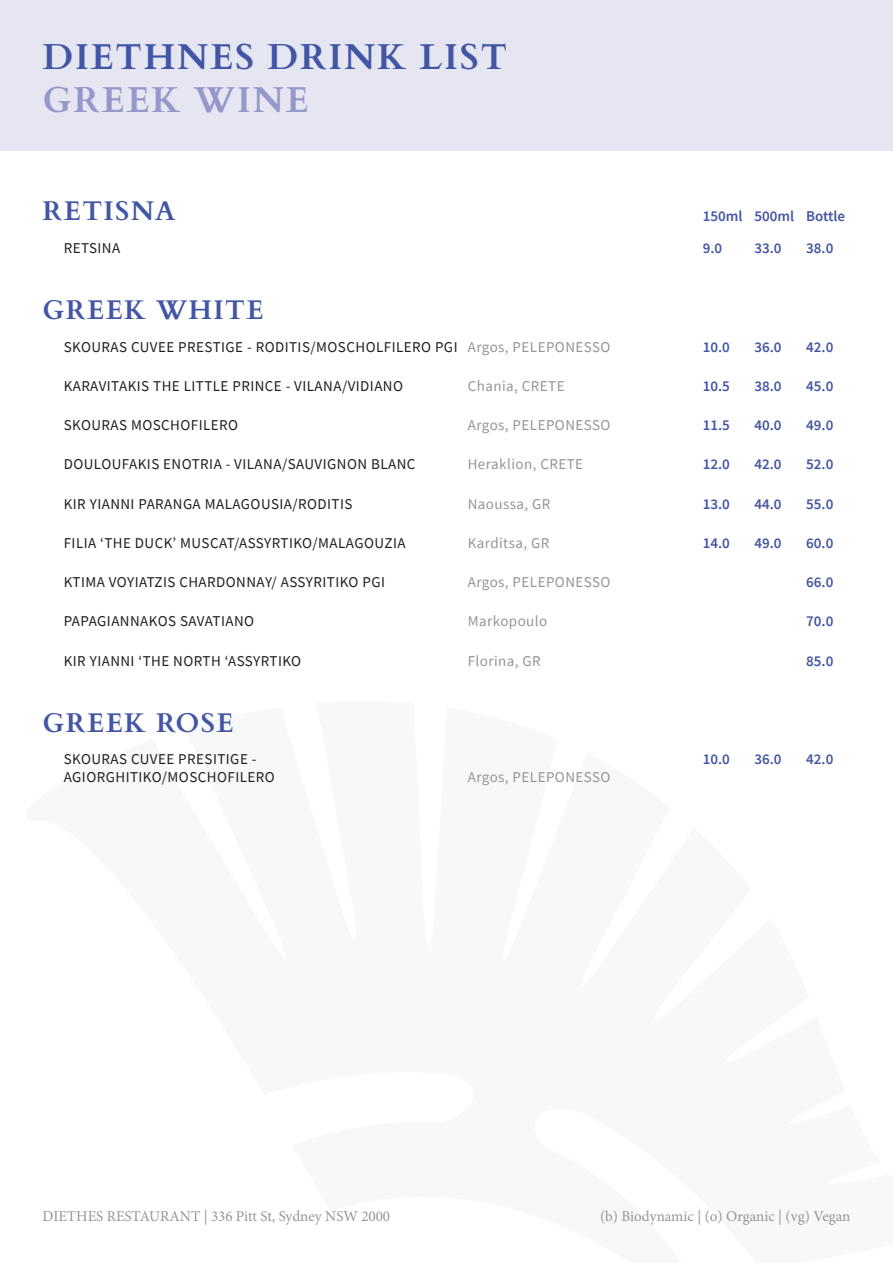
<style>
.page{position:relative;width:893px;height:1263px;background:#fff}
.page>*{position:absolute;margin:0;border:0;box-sizing:border-box;transform-origin:0 0}
.t1{font:700 36px/43.2px "Cardo";letter-spacing:.05em;color:#4256a5}
.t2{font:700 27px "Cardo";letter-spacing:.05em;color:#4256a5}
.t3{font:15px/18px "Source Sans Pro";letter-spacing:.03em;color:#231f20}
.t4{font:15px "Source Sans Pro";letter-spacing:.03em;color:#939598}
.t5{font:600 15px "Source Sans Pro";color:#4256a5}
.t6{font:15px "Minion Pro";color:#939598}
.s1{color:#9697ca}
</style>
<div class="page">
<div style="left:0;top:0;width:893px;height:151px;background:#e6e6f3"></div>
<p class="t1" style="left:43px;top:32px;width:466px">DIETHNES DRINK LIST<br><span class="s1">GREEK WINE</span></p>
<p class="t2" style="left:43px;top:190px;width:134px">RETISNA</p>
<p class="t3" style="left:64px;top:239px;width:58px">RETSINA</p>
<p class="t2" style="left:43px;top:288px;width:223px">GREEK WHITE</p>
<p class="t3" style="left:64px;top:337px;width:395px">SKOURAS CUVEE PRESTIGE - RODITIS/MOSCHOLFILERO PGI</p>
<p class="t3" style="left:64px;top:377px;width:341px">KARAVITAKIS THE LITTLE PRINCE - VILANA/VIDIANO</p>
<p class="t3" style="left:64px;top:416px;width:176px">SKOURAS MOSCHOFILERO</p>
<p class="t3" style="left:64px;top:455px;width:353px">DOULOUFAKIS ENOTRIA - VILANA/SAUVIGNON BLANC</p>
<p class="t3" style="left:64px;top:494px;width:290px">KIR YIANNI PARANGA MALAGOUSIA/RODITIS</p>
<p class="t3" style="left:64px;top:534px;width:343px">FILIA ‘THE DUCK’ MUSCAT/ASSYRTIKO/MALAGOUZIA</p>
<p class="t3" style="left:64px;top:573px;width:323px">KTIMA VOYIATZIS CHARDONNAY/ ASSYRITIKO PGI</p>
<p class="t3" style="left:64px;top:612px;width:192px">PAPAGIANNAKOS SAVATIANO</p>
<p class="t3" style="left:64px;top:651px;width:239px">KIR YIANNI ‘THE NORTH ‘ASSYRTIKO</p>
<p class="t4" style="left:468px;top:337px;width:144px">Argos, PELEPONESSO</p>
<p class="t4" style="left:468px;top:376px;width:98px">Chania, CRETE</p>
<p class="t4" style="left:468px;top:415px;width:144px">Argos, PELEPONESSO</p>
<p class="t4" style="left:468px;top:455px;width:117px">Heraklion, CRETE</p>
<p class="t4" style="left:468px;top:494px;width:84px">Naoussa, GR</p>
<p class="t4" style="left:468px;top:533px;width:83px">Karditsa, GR</p>
<p class="t4" style="left:468px;top:573px;width:144px">Argos, PELEPONESSO</p>
<p class="t4" style="left:468px;top:612px;width:81px">Markopoulo</p>
<p class="t4" style="left:468px;top:651px;width:75px">Florina, GR</p>
<p class="t2" style="left:43px;top:701px;width:193px">GREEK ROSE</p>
<p class="t3" style="left:64px;top:750px;width:213px">SKOURAS CUVEE PRESITIGE -<br>AGIORGHITIKO/MOSCHOFILERO</p>
<p class="t4" style="left:468px;top:768px;width:144px">Argos, PELEPONESSO</p>
<p class="t5" style="left:703px;top:206px;width:41px">150ml</p>
<p class="t5" style="left:754px;top:206px;width:41px">500ml</p>
<p class="t5" style="left:806px;top:206px;width:41px">Bottle</p>
<p class="t5" style="left:703px;top:238px;width:21px">9.0</p>
<p class="t5" style="left:754px;top:238px;width:29px">33.0</p>
<p class="t5" style="left:806px;top:238px;width:29px">38.0</p>
<p class="t5" style="left:703px;top:337px;width:29px">10.0</p>
<p class="t5" style="left:703px;top:376px;width:29px">10.5</p>
<p class="t5" style="left:703px;top:415px;width:29px">11.5</p>
<p class="t5" style="left:703px;top:454px;width:29px">12.0</p>
<p class="t5" style="left:703px;top:494px;width:29px">13.0</p>
<p class="t5" style="left:703px;top:533px;width:29px">14.0</p>
<p class="t5" style="left:754px;top:337px;width:29px">36.0</p>
<p class="t5" style="left:754px;top:376px;width:29px">38.0</p>
<p class="t5" style="left:754px;top:415px;width:29px">40.0</p>
<p class="t5" style="left:754px;top:454px;width:29px">42.0</p>
<p class="t5" style="left:754px;top:494px;width:29px">44.0</p>
<p class="t5" style="left:754px;top:533px;width:29px">49.0</p>
<p class="t5" style="left:806px;top:337px;width:29px">42.0</p>
<p class="t5" style="left:806px;top:376px;width:29px">45.0</p>
<p class="t5" style="left:806px;top:415px;width:29px">49.0</p>
<p class="t5" style="left:806px;top:454px;width:29px">52.0</p>
<p class="t5" style="left:806px;top:494px;width:29px">55.0</p>
<p class="t5" style="left:806px;top:533px;width:29px">60.0</p>
<p class="t5" style="left:806px;top:572px;width:29px">66.0</p>
<p class="t5" style="left:806px;top:611px;width:29px">70.0</p>
<p class="t5" style="left:806px;top:651px;width:29px">85.0</p>
<p class="t5" style="left:703px;top:749px;width:29px">10.0</p>
<p class="t5" style="left:754px;top:749px;width:29px">36.0</p>
<p class="t5" style="left:806px;top:749px;width:29px">42.0</p>
<p class="t6" style="left:43px;top:1206px;width:349px">DIETHES RESTAURANT | 336 Pitt St, Sydney NSW 2000</p>
<p class="t6" style="left:600px;top:1206px;width:252px">(b) Biodynamic | (o) Organic | (vg) Vegan</p>
</div>
